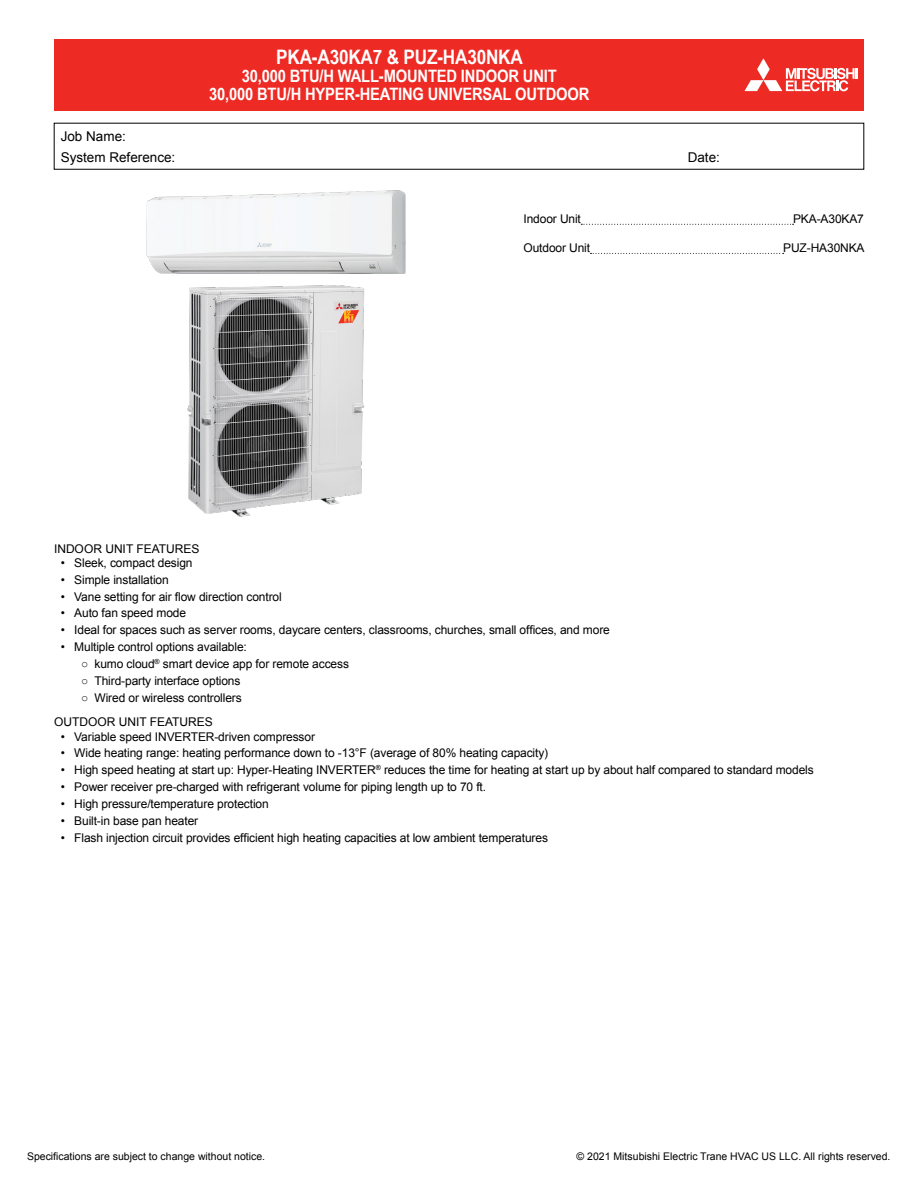
<style>
.page{position:relative;width:918px;height:1188px;background:#fff}
.page>*{position:absolute;margin:0;border:0;box-sizing:border-box;transform-origin:0 0}
.t1{font:700 19.95px "Arial Narrow";letter-spacing:-.01em;color:#fff;scale:1.05 1}
.t2{font:700 17.1px/18px "Arial Narrow";letter-spacing:-.01em;color:#fff;text-align:center;scale:1.05 1}
.t3{font:13.5px/21px "Arial";color:#000}
.t4{font:12px/24.6px "Arial";letter-spacing:-.01em;color:#000}
.t5{font:10.5px "Arial";color:#000}
</style>
<div class="page">
<svg style="left:581px;top:224px;width:213px;height:1px"></svg>
<svg style="left:591px;top:253px;width:193px;height:1px"></svg>
<img style="left:146px;top:190px;width:260px;height:327px">
<div style="left:54px;top:39px;width:810px;height:72px;background:#ee2a24"></div>
<svg style="left:745px;top:58px;width:113px;height:33px"></svg>
<p class="t3" style="left:61px;top:126px;width:116px">Job Name:<br>System Reference:</p>
<h1 class="t1" style="left:276px;top:42px;width:237px">PKA-A30KA7 &amp; PUZ-HA30NKA</h1>
<h2 class="t2" style="left:209px;top:67px;width:364px">30,000 BTU/H WALL-MOUNTED INDOOR UNIT<br>30,000 BTU/H HYPER-HEATING UNIVERSAL OUTDOOR</h2>
<p class="t3" style="left:688px;top:147px;width:34px">Date:</p>
<p class="t4" style="left:524px;top:207px;width:59px">Indoor Unit</p>
<p class="t4" style="left:793px;top:207px;width:72px">PKA-A30KA7</p>
<p class="t4" style="left:524px;top:236px;width:68px">Outdoor Unit</p>
<p class="t4" style="left:783px;top:236px;width:83px">PUZ-HA30NKA</p>
<p class="t4" style="left:54px;top:536px;width:147px">INDOOR UNIT FEATURES</p>
<p class="t4" style="left:61px;top:551px;width:133px">• Sleek, compact design</p>
<p class="t4" style="left:61px;top:567px;width:110px">• Simple installation</p>
<p class="t4" style="left:61px;top:584px;width:223px">• Vane setting for air flow direction control</p>
<p class="t4" style="left:61px;top:601px;width:127px">• Auto fan speed mode</p>
<p class="t4" style="left:61px;top:618px;width:551px">• Ideal for spaces such as server rooms, daycare centers, classrooms, churches, small offices, and more</p>
<p class="t4" style="left:61px;top:635px;width:188px">• Multiple control options available:</p>
<p class="t4" style="left:81px;top:652px;width:270px">○ kumo cloud<sup>®</sup> smart device app for remote access</p>
<p class="t4" style="left:81px;top:668px;width:161px">○ Third-party interface options</p>
<p class="t4" style="left:54px;top:685px;width:189px;text-indent:27px">○ Wired or wireless controllers<br>OUTDOOR UNIT FEATURES</p>
<p class="t4" style="left:61px;top:724px;width:256px">• Variable speed INVERTER-driven compressor</p>
<p class="t4" style="left:61px;top:741px;width:489px">• Wide heating range: heating performance down to -13°F (average of 80% heating capacity)</p>
<p class="t4" style="left:61px;top:758px;width:755px">• High speed heating at start up: Hyper-Heating INVERTER<sup>®</sup> reduces the time for heating at start up by about half compared to standard models</p>
<p class="t4" style="left:61px;top:775px;width:427px">• Power receiver pre-charged with refrigerant volume for piping length up to 70 ft.</p>
<p class="t4" style="left:61px;top:792px;width:210px">• High pressure/temperature protection</p>
<p class="t4" style="left:61px;top:808px;width:139px">• Built-in base pan heater</p>
<p class="t4" style="left:61px;top:825px;width:489px">• Flash injection circuit provides efficient high heating capacities at low ambient temperatures</p>
<p class="t5" style="left:27px;top:1149px;width:240px">Specifications are subject to change without notice.</p>
<p class="t5" style="left:577px;top:1149px;width:315px">© 2021 Mitsubishi Electric Trane HVAC US LLC. All rights reserved.</p>
</div>
